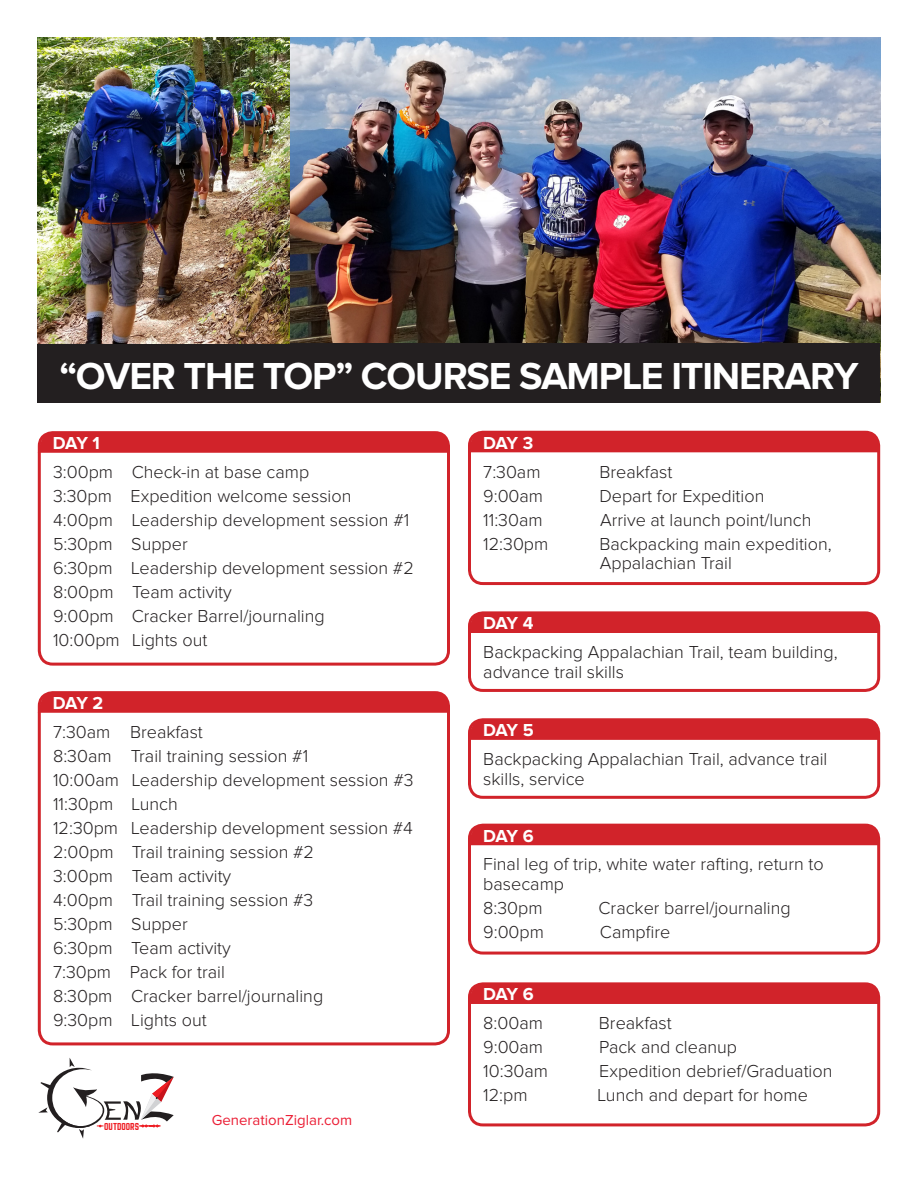
<style>
.page{position:relative;width:918px;height:1188px;background:#fff}
.page>*{position:absolute;margin:0;border:0;box-sizing:border-box;transform-origin:0 0}
.t1{font:700 39px "Proxima Nova";letter-spacing:-.03em;color:#fff}
.t2{font:300 18px/19.5px "Proxima Nova";color:#231f20}
.t3{font:700 18px "Proxima Nova";letter-spacing:-.05em;color:#fff}
.t4{font:15px "Proxima Nova";color:#eb1f36}
.t5{font:8.85px "Norwester";color:#ee1d23}
</style>
<div class="page">
<img style="left:289px;top:38px;width:591px;height:305px">
<div style="left:38px;top:343px;width:842px;height:60px;background:#231f20"></div>
<div style="left:38px;top:431px;width:412px;height:235px;border:3px solid #d1232a;border-radius:13px"></div>
<div style="left:38px;top:432px;width:410px;height:21px;background:#d1232a"></div>
<div style="left:38px;top:691px;width:412px;height:354px;border:3px solid #d1232a;border-radius:13px"></div>
<div style="left:38px;top:692px;width:410px;height:21px;background:#d1232a"></div>
<div style="left:468px;top:431px;width:412px;height:154px;border:3px solid #d1232a;border-radius:13px"></div>
<div style="left:468px;top:432px;width:410px;height:20px;background:#d1232a"></div>
<div style="left:468px;top:611px;width:412px;height:81px;border:3px solid #d1232a;border-radius:13px"></div>
<div style="left:468px;top:612px;width:410px;height:21px;background:#d1232a"></div>
<div style="left:468px;top:718px;width:412px;height:81px;border:3px solid #d1232a;border-radius:13px"></div>
<div style="left:468px;top:719px;width:410px;height:21px;background:#d1232a"></div>
<div style="left:468px;top:824px;width:412px;height:131px;border:3px solid #d1232a;border-radius:13px"></div>
<div style="left:468px;top:825px;width:410px;height:20px;background:#d1232a"></div>
<div style="left:468px;top:982px;width:412px;height:144px;border:3px solid #d1232a;border-radius:13px"></div>
<div style="left:468px;top:983px;width:410px;height:21px;background:#d1232a"></div>
<svg style="left:38px;top:1058px;width:136px;height:81px"></svg>
<img style="left:38px;top:38px;width:251px;height:305px">
<p class="t1" style="left:59px;top:358px;width:801px">“OVER THE TOP” COURSE SAMPLE ITINERARY</p>
<p class="t3" style="left:53px;top:435px;width:49px">DAY 1</p>
<p class="t2" style="left:53px;top:463px;width:258px">3:00pm Check-in at base camp</p>
<p class="t2" style="left:53px;top:487px;width:300px">3:30pm Expedition welcome session</p>
<p class="t2" style="left:53px;top:511px;width:358px">4:00pm Leadership development session #1</p>
<p class="t2" style="left:53px;top:535px;width:136px">5:30pm Supper</p>
<p class="t2" style="left:53px;top:559px;width:362px">6:30pm Leadership development session #2</p>
<p class="t2" style="left:53px;top:583px;width:180px">8:00pm Team activity</p>
<p class="t2" style="left:53px;top:607px;width:273px">9:00pm Cracker Barrel/journaling</p>
<p class="t2" style="left:53px;top:631px;width:156px">10:00pm Lights out</p>
<p class="t3" style="left:53px;top:695px;width:52px">DAY 2</p>
<p class="t2" style="left:53px;top:723px;width:151px">7:30am Breakfast</p>
<p class="t2" style="left:53px;top:747px;width:257px">8:30am Trail training session #1</p>
<p class="t2" style="left:53px;top:771px;width:362px">10:00am Leadership development session #3</p>
<p class="t2" style="left:53px;top:795px;width:126px">11:30pm Lunch</p>
<p class="t2" style="left:53px;top:819px;width:361px">12:30pm Leadership development session #4</p>
<p class="t2" style="left:53px;top:843px;width:263px">2:00pm Trail training session #2</p>
<p class="t2" style="left:53px;top:867px;width:180px">3:00pm Team activity</p>
<p class="t2" style="left:53px;top:891px;width:262px">4:00pm Trail training session #3</p>
<p class="t2" style="left:53px;top:915px;width:136px">5:30pm Supper</p>
<p class="t2" style="left:53px;top:939px;width:179px">6:30pm Team activity</p>
<p class="t2" style="left:53px;top:963px;width:173px">7:30pm Pack for trail</p>
<p class="t2" style="left:53px;top:987px;width:272px">8:30pm Cracker barrel/journaling</p>
<p class="t2" style="left:53px;top:1011px;width:155px">9:30pm Lights out</p>
<p class="t5" style="left:104px;top:1122px;width:36px">OUTDOORS</p>
<p class="t4" style="left:212px;top:1113px;width:142px">GenerationZiglar.com</p>
<p class="t3" style="left:483px;top:434px;width:52px">DAY 3</p>
<p class="t2" style="left:483px;top:463px;width:59px">7:30am</p>
<p class="t2" style="left:600px;top:463px;width:74px">Breakfast</p>
<p class="t2" style="left:483px;top:487px;width:61px">9:00am</p>
<p class="t2" style="left:599px;top:487px;width:167px">Depart for Expedition</p>
<p class="t2" style="left:483px;top:511px;width:61px">11:30am</p>
<p class="t2" style="left:600px;top:511px;width:213px">Arrive at launch point/lunch</p>
<p class="t2" style="left:483px;top:535px;width:67px">12:30pm</p>
<p class="t2" style="left:599px;top:535px;width:234px">Backpacking main expedition,</p>
<p class="t2" style="left:600px;top:554px;width:134px">Appalachian Trail</p>
<p class="t3" style="left:483px;top:615px;width:52px">DAY 4</p>
<p class="t2" style="left:483px;top:643px;width:356px">Backpacking Appalachian Trail, team building, advance trail skills</p>
<p class="t3" style="left:483px;top:722px;width:52px">DAY 5</p>
<p class="t2" style="left:483px;top:750px;width:346px">Backpacking Appalachian Trail, advance trail skills, service</p>
<p class="t3" style="left:483px;top:827px;width:52px">DAY 6</p>
<p class="t2" style="left:483px;top:855px;width:342px">Final leg of trip, white water rafting, return to</p>
<p class="t2" style="left:483px;top:875px;width:82px">basecamp</p>
<p class="t2" style="left:483px;top:899px;width:61px">8:30pm</p>
<p class="t2" style="left:599px;top:899px;width:194px">Cracker barrel/journaling</p>
<p class="t2" style="left:483px;top:923px;width:62px">9:00pm</p>
<p class="t2" style="left:600px;top:923px;width:72px">Campfire</p>
<p class="t3" style="left:483px;top:986px;width:52px">DAY 6</p>
<p class="t2" style="left:483px;top:1014px;width:61px">8:00am</p>
<p class="t2" style="left:599px;top:1014px;width:74px">Breakfast</p>
<p class="t2" style="left:483px;top:1038px;width:61px">9:00am</p>
<p class="t2" style="left:599px;top:1038px;width:139px">Pack and cleanup</p>
<p class="t2" style="left:483px;top:1062px;width:66px">10:30am</p>
<p class="t2" style="left:599px;top:1062px;width:235px">Expedition debrief/Graduation</p>
<p class="t2" style="left:483px;top:1086px;width:46px">12:pm</p>
<p class="t2" style="left:598px;top:1086px;width:212px">Lunch and depart for home</p>
</div>
